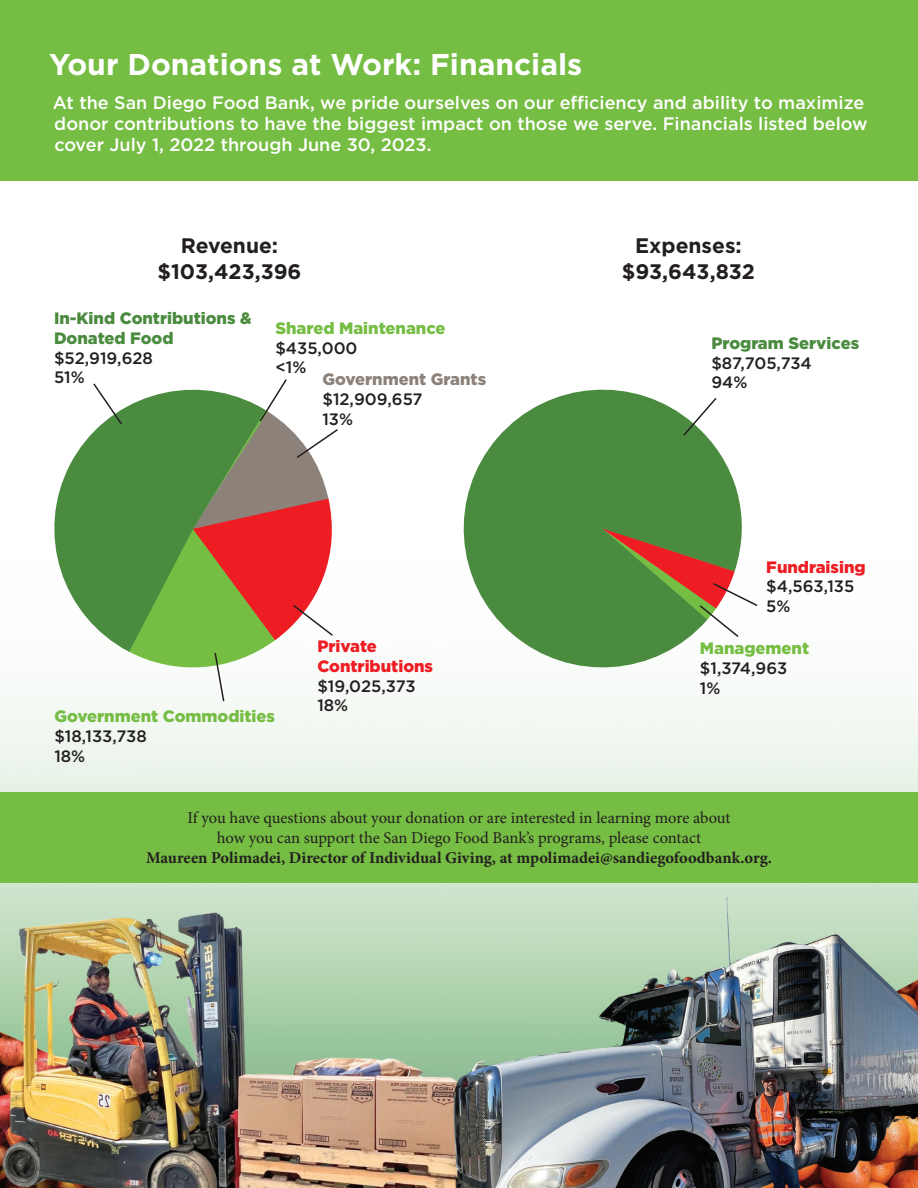
<style>
.page{position:relative;width:918px;height:1188px;background:#fff}
.page>*{position:absolute;margin:0;border:0;box-sizing:border-box;transform-origin:0 0}
.t1{font:700 30px "Gotham";color:#fff}
.t2{font:700 21px/25.2px "Gotham";color:#231f20;text-align:center}
.t3{font:500 18px/21px "Gotham";color:#fff}
.t4{font:16.5px/19.8px "Minion Pro";letter-spacing:-.005em;color:#231f20;text-align:center}
.t5{font:500 16.5px/19.8px "Gotham";color:#231f20}
.t6{font:700 16.5px "Minion Pro";color:#231f20}
.t7{font:900 16.5px "Gotham";color:#75bd43}
.t8{font:900 16.5px/19.8px "Gotham";color:#4a8b3f}
.t9{font:900 16.5px/19.8px "Gotham";color:#ee1d23}
.t10{font:900 16.5px "Gotham";color:#8c827a}
</style>
<div class="page">
<img style="left:0;top:180px;width:918px;height:1008px">
<div style="left:0;top:0;width:918px;height:180px;background:#75bd43"></div>
<svg style="left:35px;top:370px;width:231px;height:282px"></svg>
<svg style="left:447px;top:373px;width:305px;height:311px;fill:#4a8b3f"></svg>
<svg style="left:92px;top:378px;width:249px;height:325px"></svg>
<svg style="left:600px;top:527px;width:159px;height:112px"></svg>
<svg style="left:682px;top:396px;width:36px;height:41px"></svg>
<div style="left:0;top:792px;width:918px;height:90px;background:#75bd43"></div>
<h1 class="t1" style="left:49px;top:44px;width:535px">Your Donations at Work: Financials</h1>
<p class="t3" style="left:53px;top:92px;width:816px">At the San Diego Food Bank, we pride ourselves on our efficiency and ability to maximize donor contributions to have the biggest impact on those we serve. Financials listed below cover July 1, 2022 through June 30, 2023.</p>
<p class="t2" style="left:158px;top:233px;width:145px">Revenue: $103,423,396</p>
<p class="t2" style="left:622px;top:233px;width:135px">Expenses: $93,643,832</p>
<p class="t8" style="left:54px;top:308px;width:199px">In-Kind Contributions &amp;<br>Donated Food</p>
<p class="t5" style="left:54px;top:348px;width:101px">$52,919,628<br>51%</p>
<p class="t7" style="left:275px;top:317px;width:172px">Shared Maintenance</p>
<p class="t5" style="left:275px;top:338px;width:84px">$435,000 &lt;1%</p>
<p class="t10" style="left:322px;top:368px;width:165px">Government Grants</p>
<p class="t5" style="left:322px;top:389px;width:102px">$12,909,657<br>13%</p>
<p class="t8" style="left:711px;top:333px;width:149px">Program Services</p>
<p class="t5" style="left:711px;top:353px;width:102px">$87,705,734<br>94%</p>
<p class="t7" style="left:54px;top:705px;width:222px">Government Commodities</p>
<p class="t5" style="left:54px;top:726px;width:94px">$18,133,738<br>18%</p>
<p class="t9" style="left:317px;top:636px;width:117px">Private<br>Contributions</p>
<p class="t5" style="left:317px;top:676px;width:100px">$19,025,373<br>18%</p>
<p class="t9" style="left:766px;top:557px;width:101px">Fundraising</p>
<p class="t5" style="left:766px;top:576px;width:89px">$4,563,135<br>5%</p>
<p class="t7" style="left:700px;top:637px;width:111px">Management</p>
<p class="t5" style="left:700px;top:658px;width:89px">$1,374,963<br>1%</p>
<p class="t4" style="left:187px;top:808px;width:545px">If you have questions about your donation or are interested in learning more about how you can support the San Diego Food Bank’s programs, please contact</p>
<p class="t6" style="left:146px;top:846px;width:628px">Maureen Polimadei, Director of Individual Giving, at mpolimadei@sandiegofoodbank.org.</p>
</div>
